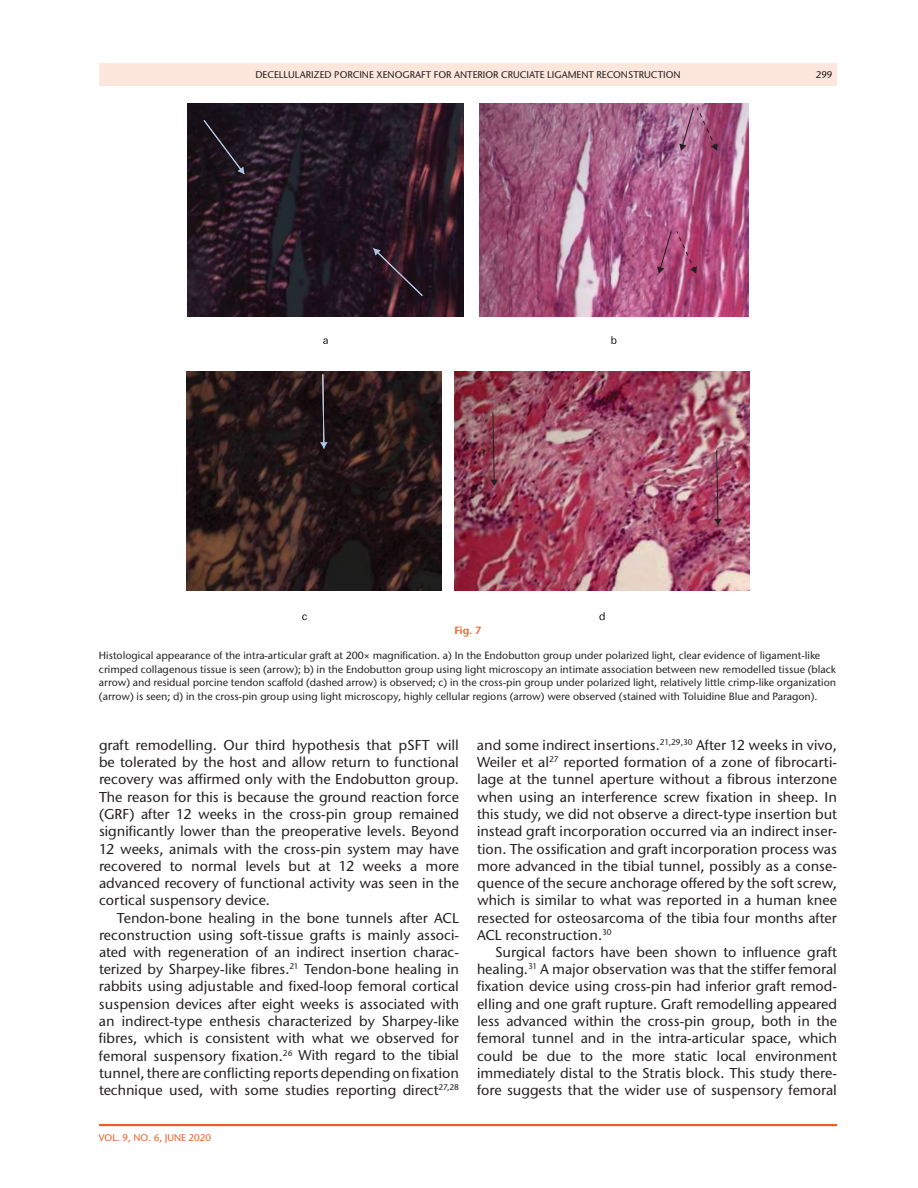
<style>
.page{position:relative;width:918px;height:1188px;background:#fff}
.page>*{position:absolute;margin:0;border:0;box-sizing:border-box;transform-origin:0 0}
.t1{font:500 14.25px/17.2px "Stone Sans ITC Pro";color:#231f20;text-align:justify}
.t2{font:500 10.5px/13.5px "Stone Sans ITC Pro";color:#231f20}
.t3{font:600 10.5px "Stone Sans ITC Pro";color:#f25d23}
.t4{font:500 9.75px "Stone Sans ITC Pro";color:#231f20}
.t5{font:500 9.75px "Stone Sans ITC Pro";color:#f25d23}
</style>
<div class="page">
<hr style="left:99px;top:1124px;width:738px;height:2px;background:#f25d23">
<div style="left:99px;top:63px;width:738px;height:23px;background:#fde7dc"></div>
<img style="left:188px;top:104px;width:275px;height:212px">
<svg style="left:203px;top:119px;width:41px;height:55px;background:#221b24"></svg>
<svg style="left:373px;top:248px;width:50px;height:49px;background:#301d29"></svg>
<img style="left:479px;top:104px;width:270px;height:212px">
<svg style="left:679px;top:107px;width:39px;height:44px;background:#a76489"></svg>
<svg style="left:657px;top:230px;width:40px;height:44px;background:#aa4d79"></svg>
<svg style="left:323px;top:338px;width:5px;height:6px"></svg>
<svg style="left:611px;top:336px;width:5px;height:8px"></svg>
<svg style="left:302px;top:614px;width:5px;height:6px"></svg>
<img style="left:187px;top:372px;width:254px;height:219px">
<svg style="left:320px;top:373px;width:8px;height:76px"></svg>
<svg style="left:599px;top:612px;width:6px;height:8px"></svg>
<img style="left:455px;top:372px;width:294px;height:219px">
<svg style="left:490px;top:412px;width:8px;height:74px"></svg>
<svg style="left:714px;top:450px;width:8px;height:75px"></svg>
<p class="t4" style="left:255px;top:68px;width:427px">Decellularized porcine xenograft for anterior cruciate ligament reconstruction</p>
<p class="t4" style="left:816px;top:68px;width:18px">299</p>
<p class="t3" style="left:454px;top:623px;width:29px">Fig. 7</p>
<p class="t2" style="left:99px;top:649px;width:739px">Histological appearance of the intra-articular graft at 200× magnification. a) I n the Endobutton group under polarized light, clear evidence of ligament-like crimped collagenous tissue is seen (arrow); b) in the Endobutton group using light microscopy an intimate association between new remodelled tissue (black arrow) and residual porcine tendon scaffold (dashed arrow) is observed; c) in the cross-pin group under polarized light, relatively little crimp-like organization (arrow) is seen; d) in the cross-pin group using light microscopy, highly cellular regions (arrow) were observed (stained with Toluidine Blue and Paragon).</p>
<p class="t1" style="left:99px;top:736px;width:362px">graft remodelling. Our third hypothesis that pSFT will be tolerated by the host and allow return to functional recovery was affirmed only with the Endobutton group.<br>The reason for this is because the ground reaction force (GRF) after 12 weeks in the cross-pin group remained significantly lower than the preoperative levels. Beyond 12 weeks, animals with the cross-pin system may have recovered to normal levels but at 12 weeks a more advanced recovery of functional activity was seen in the cortical suspensory device.</p>
<p class="t1" style="left:99px;top:909px;width:362px;text-indent:18px">Tendon-bone healing in the bone tunnels after ACL reconstruction using soft-tissue grafts is mainly associ&shy;ated with regeneration of an indirect insertion charac&shy;terized by Sharpey-like fibres.<sup>21</sup> Tendon-bone healing in rabbits using adjustable and fixed-loop femoral cortical suspension devices after eight weeks is associated with an indirect-type enthesis characterized by Sharpey-like fibres, which is consistent with what we observed for femoral suspensory fixation.<sup>26</sup> With regard to the tibial tunnel, there are conflicting reports depending on fixation technique used, with some studies reporting direct<sup>27,28</sup></p>
<p class="t1" style="left:477px;top:736px;width:362px">and some indirect insertions.<sup>21,29,30</sup> After 12 weeks in vivo, Weiler et al<sup>27</sup> reported formation of a zone of fibrocarti&shy;lage at the tunnel aperture without a fibrous interzone when using an interference screw fixation in sheep. I n this study, we did not observe a direct-type insertion but instead graft incorporation occurred via an indirect inser&shy;tion. The ossification and graft incorporation process was more advanced in the tibial tunnel, possibly as a conse&shy;quence of the secure anchorage offered by the soft screw, which is similar to what was reported in a human knee resected for osteosarcoma of the tibia four months after ACL reconstruction.<sup>30</sup></p>
<p class="t1" style="left:477px;top:943px;width:362px;text-indent:18px">Surgical factors have been shown to influence graft healing.<sup>31</sup> A major observation was that the stiffer femoral fixation device using cross-pin had inferior graft remod&shy;elling and one graft rupture. Graft remodelling appeared less advanced within the cross-pin group, both in the femoral tunnel and in the intra-articular space, which could be due to the more static local environment immediately distal to the Stratis block. This study there&shy;fore suggests that the wider use of suspensory femoral</p>
<p class="t5" style="left:99px;top:1132px;width:114px">VOL. 9, NO . 6, June 2020</p>
</div>
